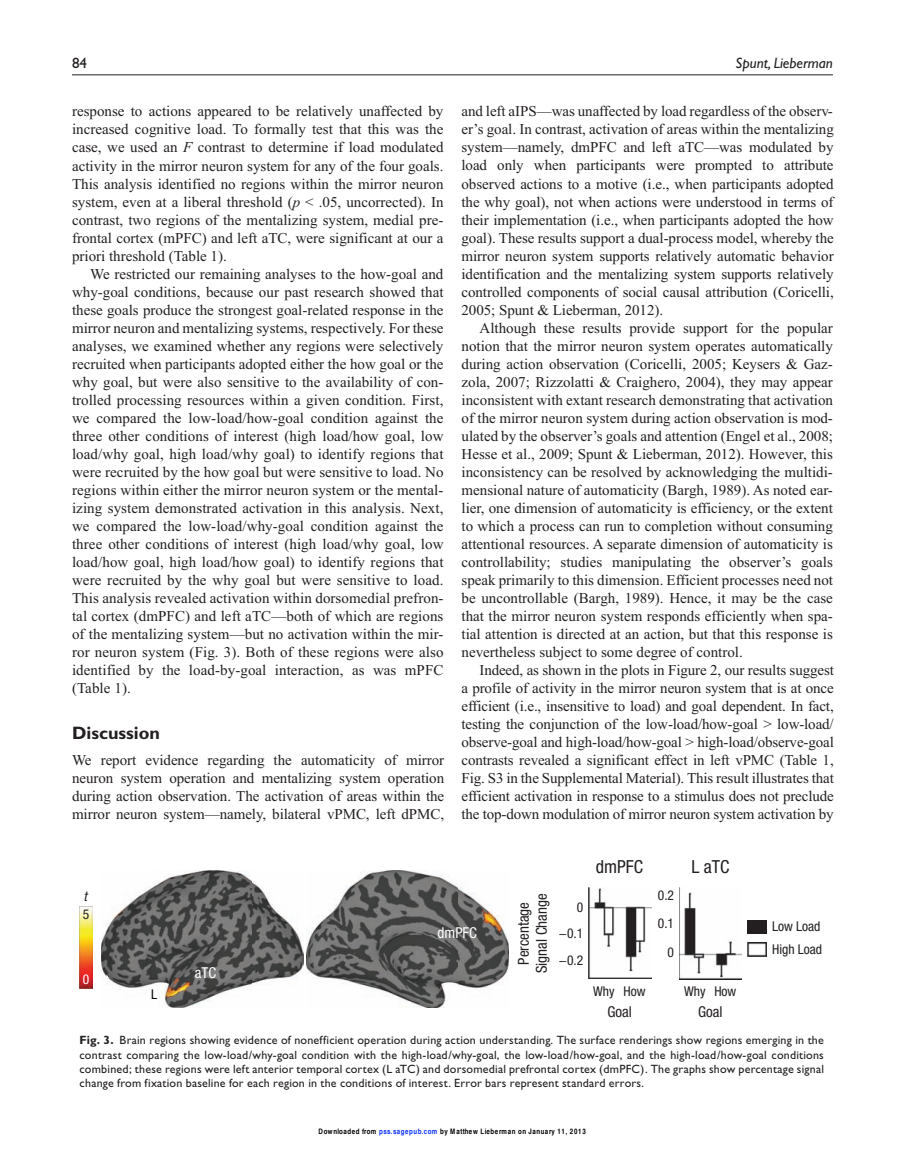
<style>
.page{position:relative;width:905px;height:1175px;background:#fff}
.page>*{position:absolute;margin:0;border:0;box-sizing:border-box;transform-origin:0 0}
.t1{font:700 18px "Gill Sans";color:#231f20}
.t2{font:condensed 18px "Helvetica Neue";color:#231f20}
.t3{font:15px/18px "Times New Roman";letter-spacing:-.005em;color:#231f20;text-align:justify}
.t4{font:condensed 15px/18px "Helvetica Neue";color:#231f20;text-align:center}
.t5{font:italic 15px "Gill Sans";color:#231f20}
.t6{font:condensed 15px "Helvetica Neue";color:#fff}
.t7{font:15px "Gill Sans";color:#231f20}
.t8{font:condensed 13.5px/22.4px "Helvetica Neue";color:#231f20}
.t9{font:condensed 13.5px "Helvetica Neue";color:#fff}
.t10{font:condensed 13.5px "Helvetica Neue";color:#050504}
.t11{font:italic condensed 13.5px "Helvetica Neue";color:#231f20}
.t12{font:12px/14.2px "Gill Sans";letter-spacing:.015em;color:#231f20;text-align:justify}
.t13{font:700 condensed 7.5px "Helvetica";letter-spacing:.055em;color:#000}
.s1{font-style:italic}
.s2{font-weight:700}
.s3{color:#0a31ff}
</style>
<div class="page">
<hr style="left:72px;top:75px;width:760px;height:1px;background:#231f20">
<img style="left:747px;top:942px;width:19px;height:14px">
<img style="left:747px;top:920px;width:19px;height:13px">
<img style="left:588px;top:888px;width:63px;height:90px">
<img style="left:679px;top:887px;width:62px;height:92px">
<img style="left:101px;top:870px;width:202px;height:137px">
<svg style="left:107px;top:967px;width:5px;height:10px"></svg>
<img style="left:306px;top:870px;width:203px;height:137px">
<img style="left:80px;top:906px;width:12px;height:82px">
<p class="t7" style="left:72px;top:55px;width:16px">84</p>
<p class="t5" style="left:735px;top:55px;width:99px">Spunt, Lieberman</p>
<p class="t3" style="left:72px;top:102px;width:373px">response to actions appeared to be relatively unaffected by increased cognitive load. To formally test that this was the case, we used an <span class="s1">F</span> contrast to determine if load modulated activity in the mirror neuron system for any of the four goals.<br>This analysis identified no regions within the mirror neuron system, even at a liberal threshold (<span class="s1">p</span> &lt; .05, uncorrected). In contrast, two regions of the mentalizing system, medial pre&shy;frontal cortex (mPFC) and left aTC, were significant at our a priori threshold (Table 1).</p>
<p class="t3" style="left:72px;top:264px;width:373px;text-indent:18px">We restricted our remaining analyses to the how-goal and why-goal conditions, because our past research showed that these goals produce the strongest goal-related response in the mirror neuron and mentalizing systems, respectively. For these analyses, we examined whether any regions were selectively recruited when participants adopted either the how goal or the why goal, but were also sensitive to the availability of con&shy;trolled processing resources within a given condition. First, we compared the low-load/how-goal condition against the three other conditions of interest (high load/how goal, low load/why goal, high load/why goal) to identify regions that were recruited by the how goal but were sensitive to load. No regions within either the mirror neuron system or the mental&shy;izing system demonstrated activation in this analysis. Next, we compared the low-load/why-goal condition against the three other conditions of interest (high load/why goal, low load/how goal, high load/how goal) to identify regions that were recruited by the why goal but were sensitive to load.<br>This analysis revealed activation within dorsomedial prefron&shy;tal cortex (dmPFC) and left aTC—both of which are regions of the mentalizing system—but no activation within the mir&shy;ror neuron system (Fig. 3). Both of these regions were also identified by the load-by-goal interaction, as was mPFC (Table 1).</p>
<p class="t1" style="left:72px;top:722px;width:89px">Discussion</p>
<p class="t3" style="left:72px;top:750px;width:374px">We report evidence regarding the automaticity of mirror neuron system operation and mentalizing system operation during action observation. The activation of areas within the mirror neuron system—namely, bilateral vPMC, left dPMC,</p>
<p class="t3" style="left:461px;top:102px;width:374px">and left aIPS—was unaffected by load regardless of the observ&shy;er’s goal. In contrast, activation of areas within the mentalizing system—namely, dmPFC and left aTC—was modulated by load only when participants were prompted to attribute observed actions to a motive (i.e., when participants adopted the why goal), not when actions were understood in terms of their implementation (i.e., when participants adopted the how goal). These results support a dual-process model, whereby the mirror neuron system supports relatively automatic behavior identification and the mentalizing system supports relatively controlled components of social causal attribution (Coricelli, 2005; Spunt &amp; Lieberman, 2012).</p>
<p class="t3" style="left:461px;top:318px;width:373px;text-indent:18px">Although these results provide support for the popular notion that the mirror neuron system operates automatically during action observation (Coricelli, 2005; Keysers &amp; Gaz&shy;zola, 2007; Rizzolatti &amp; Craighero, 2004), they may appear inconsistent with extant research demonstrating that activation of the mirror neuron system during action observation is mod&shy;ulated by the observer’s goals and attention (Engel et al., 2008; Hesse et al., 2009; Spunt &amp; Lieberman, 2012). However, this inconsistency can be resolved by acknowledging the multidi&shy;mensional nature of automaticity (Bargh, 1989). As noted ear&shy;lier, one dimension of automaticity is efficiency, or the extent to which a process can run to completion without consuming attentional resources. A separate dimension of automaticity is controllability; studies manipulating the observer’s goals speak primarily to this dimension. Efficient processes need not be uncontrollable (Bargh, 1989). Hence, it may be the case that the mirror neuron system responds efficiently when spa&shy;tial attention is directed at an action, but that this response is nevertheless subject to some degree of control.</p>
<p class="t3" style="left:461px;top:660px;width:374px;text-indent:18px">Indeed, as shown in the plots in Figure 2, our results suggest a profile of activity in the mirror neuron system that is at once efficient (i.e., insensitive to load) and goal dependent. In fact, testing the conjunction of the low-load/how-goal &gt; low-load/ observe-goal and high-load/how-goal &gt; high-load/observe-goal contrasts revealed a significant effect in left vPMC (Table 1, Fig. S3 in the Supplemental Material). This result illustrates that efficient activation in response to a stimulus does not preclude the top-down modulation of mirror neuron system activation by</p>
<p class="t11" style="left:83px;top:888px;width:5px">t</p>
<p class="t8" style="left:83px;top:902px;width:8px">5</p>
<p class="t9" style="left:83px;top:971px;width:8px">0</p>
<p class="t9" style="left:106px;top:964px;width:8px">L</p>
<p class="t10" style="left:151px;top:986px;width:7px">L</p>
<p class="t6" style="left:195px;top:963px;width:23px">aTC</p>
<p class="t6" style="left:437px;top:924px;width:41px">dmPFC</p>
<p class="t4" style="left:514px;top:973px;width:81px;rotate:-90deg">Percentage<br>Signal Change</p>
<p class="t8" style="left:576px;top:895px;width:8px">0</p>
<p class="t8" style="left:559px;top:922px;width:26px">−0.1</p>
<p class="t8" style="left:559px;top:948px;width:26px">−0.2</p>
<p class="t2" style="left:596px;top:856px;width:49px">dmPFC</p>
<p class="t2" style="left:691px;top:856px;width:39px">L aTC</p>
<p class="t8" style="left:658px;top:883px;width:18px">0.2</p>
<p class="t8" style="left:658px;top:912px;width:18px">0.1</p>
<p class="t8" style="left:667px;top:941px;width:8px">0</p>
<p class="t8" style="left:593px;top:979px;width:54px">Why How</p>
<p class="t8" style="left:684px;top:979px;width:54px">Why How</p>
<p class="t4" style="left:607px;top:1002px;width:26px">Goal</p>
<p class="t4" style="left:698px;top:1002px;width:26px">Goal</p>
<p class="t8" style="left:772px;top:915px;width:51px">Low Load<br>High Load</p>
<p class="t12" style="left:80px;top:1033px;width:746px"><span class="s2">Fig. 3.</span> Brain regions showing evidence of nonefficient operation during action understanding. The surface renderings show regions emerging in the contrast comparing the low-load/why-goal condition with the high-load/why-goal, the low-load/how-goal, and the high-load/how-goal conditions combined; these regions were left anterior temporal cortex (L aTC) and dorsomedial prefrontal cortex (dmPFC). The graphs show percentage signal change from fixation baseline for each region in the conditions of interest. Error bars represent standard errors.</p>
<p class="t13" style="left:318px;top:1128px;width:269px">Downloaded from <span class="s3">pss.sagepub.com</span> by Matthew Lieberman on January 11, 2013</p>
</div>
